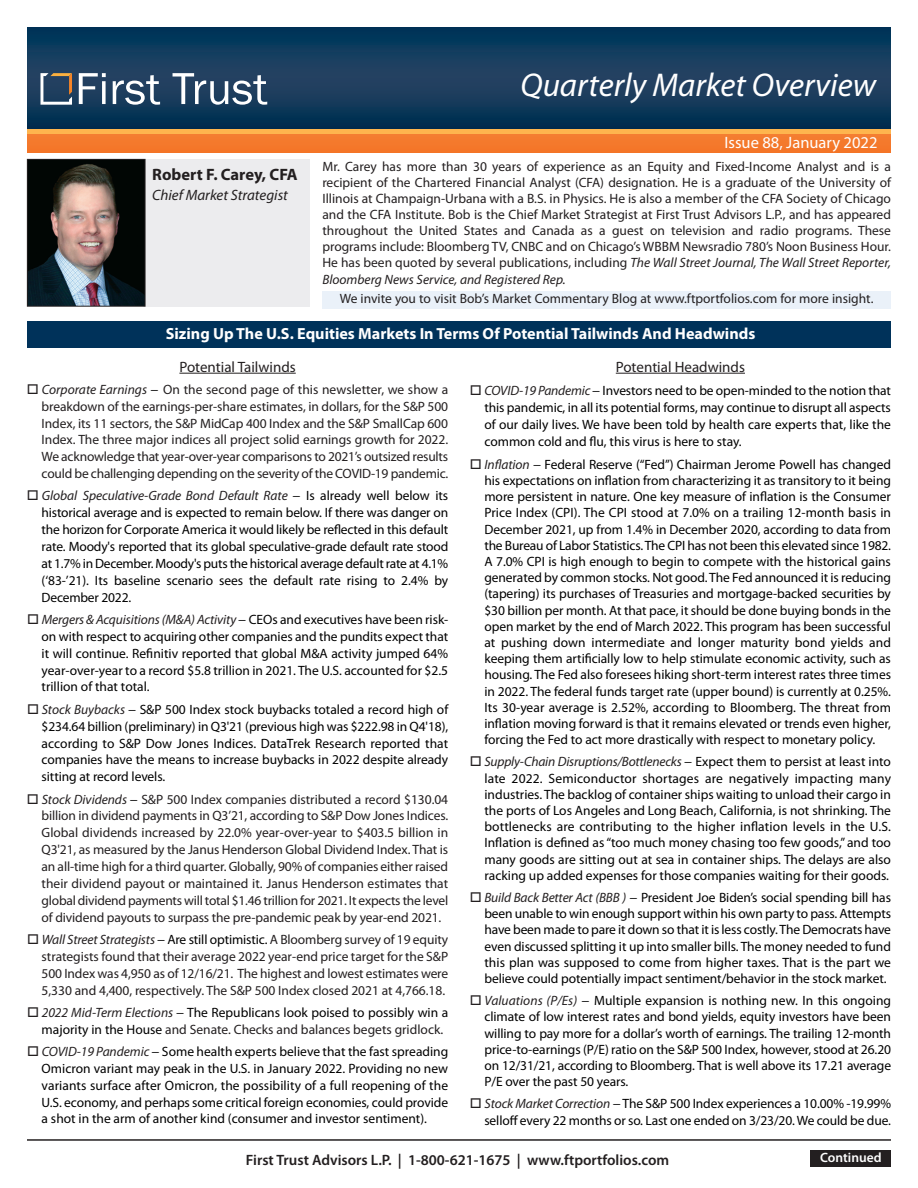
<style>
.page{position:relative;width:918px;height:1188px;background:#fff}
.page>*{position:absolute;margin:0;border:0;box-sizing:border-box;transform-origin:0 0}
.t1{font:italic 33px "Myriad Pro";color:#fff}
.t2{font:16.5px "Myriad Pro";color:#fff}
.t3{font:700 16.5px "Myriad Pro";color:#231f20}
.t4{font:700 16.2px "Myriad Pro";color:#fff}
.t5{font:600 15px "Myriad Pro";color:#231f20}
.t6{font:15px "Myriad Pro";color:#231f20}
.t7{font:italic 15px "Myriad Pro";color:#231f20}
.t8{font:13.5px/16.2px "Myriad Pro";letter-spacing:-.005em;color:#000;text-align:justify}
.t9{font:13.5px/16.8px "Myriad Pro";letter-spacing:-.005em;color:#231f20;text-align:justify}
.t10{font:600 13.5px "Myriad Pro";color:#fff}
.s1{font-style:italic}
.s2{color:#000}
.s3{color:#231f20}
.s4{font-style:italic;color:#231f20}
</style>
<div class="page">
<div style="left:144px;top:159px;width:166px;height:148px;background:#ececee"></div>
<img style="left:29px;top:161px;width:114px;height:144px">
<div style="left:27px;top:159px;width:118px;height:148px;border:1px solid #231f20"></div>
<div style="left:27px;top:321px;width:864px;height:27px;background:#00325a"></div>
<div style="left:811px;top:1151px;width:80px;height:16px;background:#231f20"></div>
<svg style="left:27px;top:27px;width:864px;height:102px;background:#10395b"></svg>
<div style="left:27px;top:134px;width:864px;height:19px;background:#f4792c"></div>
<svg style="left:79px;top:73px;width:27px;height:31px"></svg>
<svg style="left:113px;top:75px;width:47px;height:30px"></svg>
<svg style="left:173px;top:73px;width:94px;height:32px"></svg>
<svg style="left:41px;top:73px;width:31px;height:32px"></svg>
<div style="left:27px;top:129px;width:864px;height:5px;background:#feb54e"></div>
<div style="left:322px;top:291px;width:569px;height:17px;background:#eaf1f9"></div>
<hr style="left:27px;top:1139px;width:864px;height:2px;background:#231f20">
<hr style="left:179px;top:373px;width:117px;height:1px;background:#231f20">
<hr style="left:616px;top:373px;width:129px;height:1px;background:#231f20">
<p class="t3" style="left:152px;top:169px;width:147px">Robert F. Carey, CFA</p>
<p class="t7" style="left:152px;top:189px;width:137px">Chief Market Strategist</p>
<h1 class="t1" style="left:521px;top:73px;width:357px">Quarterly Market Overview</h1>
<p class="t2" style="left:725px;top:136px;width:154px">Issue 88, January 2022</p>
<p class="t9" style="left:322px;top:159px;width:570px;line-height:16.2px">Mr. Carey has more than 30 years of experience as an Equity and Fixed-Income Analyst and is a recipient of the Chartered Financial Analyst (CFA) designation. He is a graduate of the University of Illinois at Champaign-Urbana with a B.S. in Physics. He is also a member of the CFA Society of Chicago and the CFA Institute. Bob is the Chief Market Strategist at First Trust Advisors L.P., and has appeared throughout the United States and Canada as a guest on television and radio programs. These programs include: Bloomberg TV, CNBC and on Chicago’s WBBM Newsradio 780’s Noon Business Hour.<br>He has been quoted by several publications, including <span class="s1">The Wall Street Journal, The Wall Street Reporter, Bloomberg News Service, and Registered Rep.</span></p>
<p class="t9" style="left:340px;top:291px;width:535px">We invite you to visit Bob’s Market Commentary Blog at www.ftportfolios.com for more insight.</p>
<p class="t4" style="left:166px;top:328px;width:591px">Sizing Up The U.S. Equities Markets In Terms Of Potential Tailwinds And Headwinds</p>
<p class="t6" style="left:179px;top:361px;width:118px">Potential Tailwinds</p>
<p class="t9" style="left:42px;top:382px;width:408px;text-indent:-15px">□ <span class="s1">Corporate Earnings</span> <span class="s2">−</span> On the second page of this newsletter, we show a breakdown of the earnings-per-share estimates, in dollars, for the S&amp;P 500<br>Index, its 11 sectors, the S&amp;P MidCap 400 Index and the S&amp;P SmallCap 600<br>Index. The three major indices all project solid earnings growth for 2022.<br>We acknowledge that year-over-year comparisons to 2021’s outsized results could be challenging depending on the severity of the COVID-19 pandemic.</p>
<p class="t8" style="left:42px;top:489px;width:408px;line-height:16.8px;text-indent:-15px"><span class="s3">□</span> <span class="s4">Global Speculative-Grade Bond Default Rate</span> − Is already well below its historical average and is expected to remain below. If there was danger on the horizon for Corporate America it would likely be reflected in this default rate. Moody's reported that its global speculative-grade default rate stood at 1.7% in December. Moody's puts the historical average default rate at 4.1% (‘83-’21). Its baseline scenario sees the default rate rising to 2.4% by December 2022.</p>
<p class="t8" style="left:42px;top:612px;width:408px;line-height:16.8px;text-indent:-15px"><span class="s3">□</span> <span class="s4">Mergers &amp; Acquisitions (M&amp;A) Activity</span> − CEOs and executives have been risk&shy;on with respect to acquiring other companies and the pundits expect that it will continue. Refinitiv reported that global M&amp;A activity jumped 64% year-over-year to a record $5.8 trillion in 2021. The U.S. accounted for $2.5 trillion of that total.</p>
<p class="t8" style="left:42px;top:702px;width:408px;line-height:16.8px;text-indent:-15px"><span class="s3">□</span> <span class="s4">Stock Buybacks</span> − S&amp;P 500 Index stock buybacks totaled a record high of $234.64 billion (preliminary) in Q3'21 (previous high was $222.98 in Q4'18), according to S&amp;P Dow Jones Indices. DataTrek Research reported that companies have the means to increase buybacks in 2022 despite already sitting at record levels.</p>
<p class="t9" style="left:42px;top:792px;width:408px;text-indent:-15px">□ <span class="s1">Stock Dividends</span> <span class="s2">−</span> S&amp;P 500 Index companies distributed a record $130.04 billion in dividend payments in Q3’21, according to S&amp;P Dow Jones Indices.<br>Global dividends increased by 22.0% year-over-year to $403.5 billion in Q3'21, as measured by the Janus Henderson Global Dividend Index. That is an all-time high for a third quarter. Globally, 90% of companies either raised their dividend payout or maintained it. Janus Henderson estimates that global dividend payments will total $1.46 trillion for 2021. It expects the level of dividend payouts to surpass the pre-pandemic peak by year-end 2021.</p>
<p class="t9" style="left:42px;top:932px;width:408px;text-indent:-15px">□ <span class="s1">Wall Street Strategists</span> <span class="s2">− Are still optimistic.</span> A Bloomberg survey of 19 equity strategists found that their average 2022 year-end price target for the S&amp;P 500 Index was 4,950 as of 12/16/21. The highest and lowest estimates were 5,330 and 4,400, respectively. The S&amp;P 500 Index closed 2021 at 4,766.18.</p>
<p class="t8" style="left:42px;top:1005px;width:408px;line-height:16.8px;text-indent:-15px"><span class="s3">□</span> <span class="s4">2022 Mid-Term Elections</span> − The Republicans look poised to possibly win a majority in the House <span class="s3">and Senate. Checks and balances begets gridlock.</span></p>
<p class="t8" style="left:42px;top:1044px;width:408px;line-height:16.8px;text-indent:-15px"><span class="s3">□</span> <span class="s4">COVID-19 Pandemic</span> − Some health experts believe that the fast spreading Omicron variant may peak in the U.S. in January 2022. Providing no new variants surface after Omicron, the possibility of a full reopening of the U.S. economy, and perhaps some critical foreign economies, could provide a shot in the arm of another kind (consumer and investor sentiment).</p>
<p class="t5" style="left:246px;top:1154px;width:425px">First Trust Advisors L.P. | 1-800-621-1675 | www.ftportfolios.com</p>
<p class="t6" style="left:616px;top:361px;width:131px">Potential Headwinds</p>
<p class="t8" style="left:484px;top:383px;width:408px;line-height:17.2px;text-indent:-15px"><span class="s3">□</span> <span class="s4">COVID-19 Pandemic</span> − Investors need to be open-minded to the notion that this pandemic, in all its potential forms, may continue to disrupt all aspects of our daily lives. We have been told by health care experts that, like the common cold and flu, this virus is here to stay.</p>
<p class="t8" style="left:484px;top:457px;width:408px;text-indent:-15px"><span class="s3">□</span> <span class="s4">Inflation</span> − Federal Reserve (“Fed”) Chairman Jerome Powell has changed his expectations on inflation from characterizing it as transitory to it being more persistent in nature. One key measure of inflation is the Consumer Price Index (CPI). The CPI stood at 7.0% on a trailing 12-month basis in December 2021, up from 1.4% in December 2020, according to data from the Bureau of Labor Statistics. The CPI has not been this elevated since 1982.<br>A 7.0% CPI is high enough to begin to compete with the historical gains generated by common stocks. Not good. The Fed announced it is reducing (tapering) its purchases of Treasuries and mortgage-backed securities by $30 billion per month. At that pace, it should be done buying bonds in the open market by the end of March 2022. This program has been successful at pushing down intermediate and longer maturity bond yields and keeping them artificially low to help stimulate economic activity, such as housing. The Fed also foresees hiking short-term interest rates three times in 2022. The federal funds target rate (upper bound) is currently at 0.25%.<br>Its 30-year average is 2.52%, according to Bloomberg. The threat from inflation moving forward is that it remains elevated or trends even higher, forcing the Fed to act more drastically with respect to monetary policy.</p>
<p class="t8" style="left:484px;top:755px;width:408px;text-indent:-15px"><span class="s3">□</span> <span class="s4">Supply-Chain Disruptions/Bottlenecks</span> − Expect them to persist at least into late 2022. Semiconductor shortages are negatively impacting many industries. The backlog of container ships waiting to unload their cargo in the ports of Los Angeles and Long Beach, California, is not shrinking. The bottlenecks are contributing to the higher inflation levels in the U.S.<br>Inflation is defined as “too much money chasing too few goods,” and too many goods are sitting out at sea in container ships. The delays are also racking up added expenses for those companies waiting for their goods.</p>
<p class="t8" style="left:484px;top:891px;width:408px;text-indent:-15px"><span class="s3">□</span> <span class="s4">Build Back Better Act (BBB )</span> − President Joe Biden’s social spending bill has been unable to win enough support within his own party to pass. Attempts have been made to pare it down so that it is less costly. The Democrats have even discussed splitting it up into smaller bills. The money needed to fund this plan was supposed to come from higher taxes. That is the part we believe could potentially impact sentiment/behavior in the stock market.</p>
<p class="t8" style="left:484px;top:994px;width:408px;text-indent:-15px"><span class="s3">□</span> <span class="s4">Valuations (P/Es)</span> − Multiple expansion is nothing new. In this ongoing climate of low interest rates and bond yields, equity investors have been willing to pay more for a dollar’s worth of earnings. The trailing 12-month price-to-earnings (P/E) ratio on the S&amp;P 500 Index, however, stood at 26.20 on 12/31/21, according to Bloomberg. That is well above its 17.21 average P/E over the past 50 years.</p>
<p class="t8" style="left:470px;top:1097px;width:423px;text-align:right"><span class="s3">□</span> <span class="s4">Stock Market Correction</span> − The S&amp;P 500 Index experiences a 10.00% -19.99% selloff every 22 months or so. Last one ended on 3/23/20. We could be due.</p>
<p class="t10" style="left:820px;top:1153px;width:63px">Continued</p>
</div>
